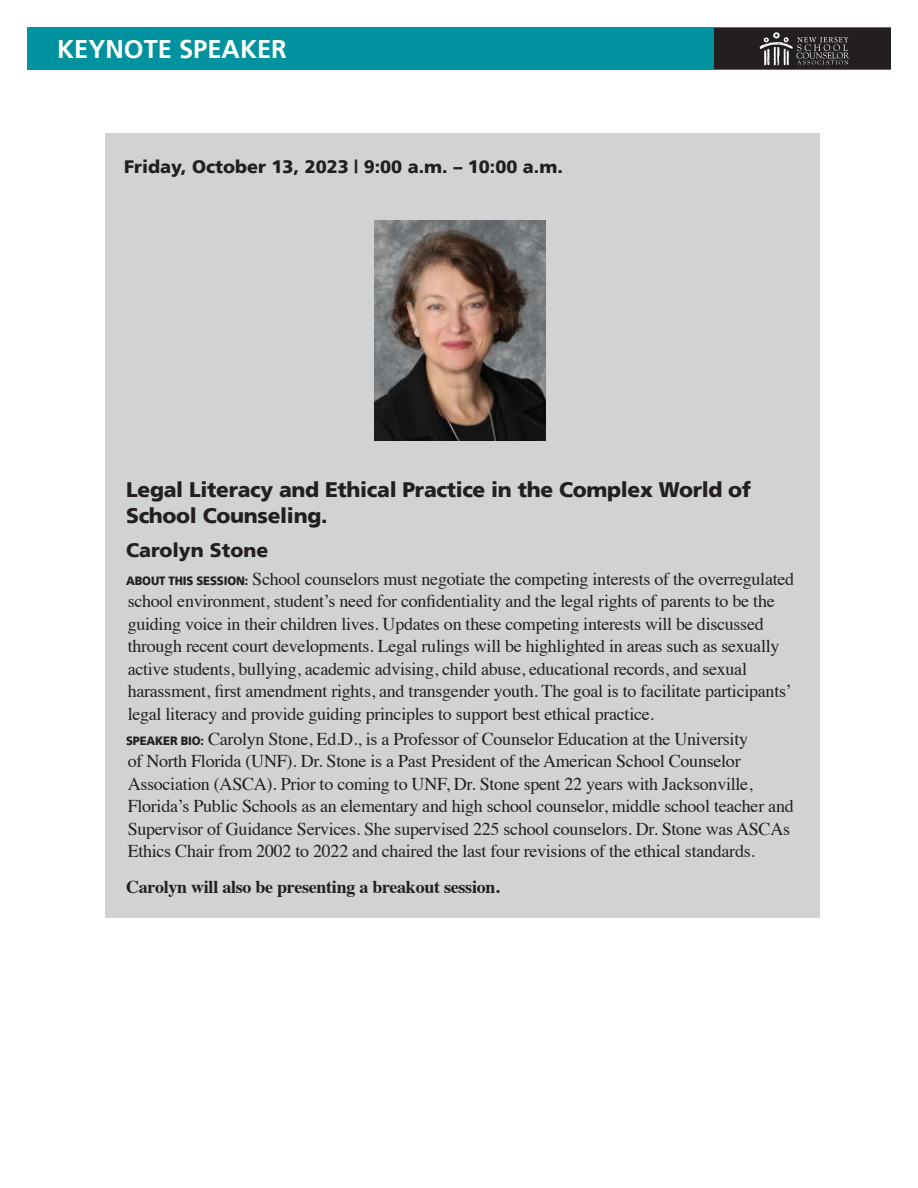
<style>
.page{position:relative;width:918px;height:1188px;background:#fff}
.page>*{position:absolute;margin:0;border:0;box-sizing:border-box;transform-origin:0 0}
.Schedule_copy{font:700 25.5px "Frutiger";color:#fff}
.t1{font:900 21px/25.2px "Frutiger";letter-spacing:-.015em;color:#231f20}
.t2{font:900 19.5px "Frutiger";color:#231f20}
.t3{font:18px/22.5px "Times";letter-spacing:-.015em;color:#231f20}
.t4{font:700 18px "Times";letter-spacing:-.015em;color:#231f20}
.t5{font:900 18px "Frutiger";color:#231f20}
.s1{font-family:"Frutiger";font-weight:900;font-size:12px}
</style>
<div class="page">
<div style="left:105px;top:134px;width:715px;height:784px;background:#d1d2d4"></div>
<img style="left:375px;top:220px;width:171px;height:221px">
<div style="left:27px;top:27px;width:864px;height:42px;background:#00939f"></div>
<div style="left:714px;top:28px;width:176px;height:40px;background:#231f20"></div>
<svg style="left:760px;top:32px;width:89px;height:34px"></svg>
<p class="Schedule_copy" style="left:57px;top:38px;width:231px">KEYNOTE SPEAKER</p>
<p class="t5" style="left:124px;top:159px;width:440px">Friday, October 13, 2023 | 9:00 a.m. – 10:00 a.m.</p>
<p class="t1" style="left:126px;top:479px;width:627px">Legal Literacy and Ethical Practice in the Complex World of<br>School Counseling.</p>
<p class="t2" style="left:126px;top:541px;width:144px">Carolyn Stone</p>
<p class="t3" style="left:126px;top:566px;width:670px"><span class="s1">ABOUT THIS SESSION:</span> School counselors must negotiate the competing interests of the overregulated school environment, student’s need for confidentiality and the legal rights of parents to be the guiding voice in their children lives. Updates on these competing interests will be discussed through recent court developments. Legal rulings will be highlighted in areas such as sexually active students, bullying, academic advising, child abuse, educational records, and sexual harassment, first amendment rights, and transgender youth. The goal is to facilitate participants’ legal literacy and provide guiding principles to support best ethical practice.</p>
<p class="t3" style="left:126px;top:726px;width:669px"><span class="s1">SPEAKER BIO:</span> Carolyn Stone, Ed.D., is a Professor of Counselor Education at the University<br>of North Florida (UNF). Dr. Stone is a Past President of the American School Counselor Association (ASCA). Prior to coming to UNF, Dr. Stone spent 22 years with Jacksonville, Florida’s Public Schools as an elementary and high school counselor, middle school teacher and Supervisor of Guidance Services. She supervised 225 school counselors. Dr. Stone was ASCAs Ethics Chair from 2002 to 2022 and chaired the last four revisions of the ethical standards.</p>
<p class="t4" style="left:126px;top:870px;width:375px">Carolyn will also be presenting a breakout session.</p>
</div>
